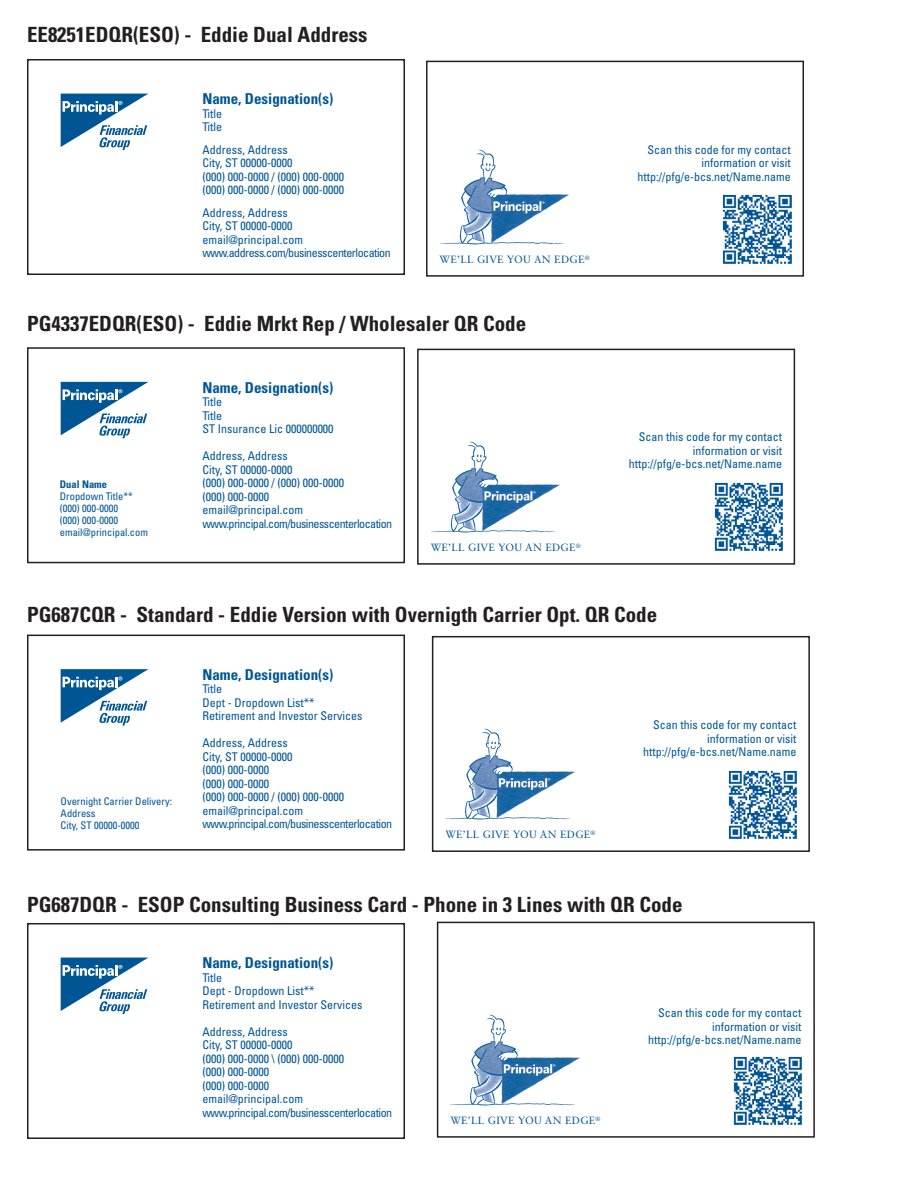
<style>
.page{position:relative;width:918px;height:1188px;background:#fff}
.page>*{position:absolute;margin:0;border:0;box-sizing:border-box;transform-origin:0 0}
.t1{font:700 condensed 21px "Univers LT Std";color:#231f20}
.t2{font:700 condensed 15px "Univers LT Std";color:#005595}
.t3{font:condensed 12px/13.5px "Univers LT Std";color:#005595}
.t4{font:condensed 10.5px/12px "Univers LT Std";color:#005595}
.t5{font:10.5px "Sabon LT Std";letter-spacing:.03em;color:#005595}
.t6{font:700 condensed 10.5px "Univers LT Std";color:#005595}
</style>
<div class="page">
<div style="left:27px;top:59px;width:378px;height:216px;border:2px solid #231f20"></div>
<svg style="left:61px;top:94px;width:87px;height:56px"></svg>
<div style="left:426px;top:61px;width:378px;height:216px;border:2px solid #231f20"></div>
<img style="left:440px;top:150px;width:129px;height:95px">
<img style="left:722px;top:194px;width:70px;height:70px">
<div style="left:27px;top:347px;width:378px;height:216px;border:2px solid #231f20"></div>
<svg style="left:61px;top:382px;width:87px;height:56px"></svg>
<div style="left:417px;top:349px;width:378px;height:216px;border:2px solid #231f20"></div>
<img style="left:431px;top:441px;width:129px;height:92px">
<img style="left:714px;top:482px;width:69px;height:69px">
<div style="left:27px;top:635px;width:378px;height:216px;border:2px solid #231f20"></div>
<svg style="left:61px;top:669px;width:87px;height:57px"></svg>
<div style="left:432px;top:636px;width:378px;height:216px;border:2px solid #231f20"></div>
<img style="left:445px;top:729px;width:130px;height:91px">
<img style="left:728px;top:770px;width:69px;height:69px">
<div style="left:437px;top:922px;width:378px;height:216px;border:2px solid #231f20"></div>
<img style="left:733px;top:1056px;width:69px;height:69px">
<img style="left:450px;top:1014px;width:130px;height:92px">
<div style="left:27px;top:923px;width:378px;height:216px;border:2px solid #231f20"></div>
<svg style="left:61px;top:958px;width:87px;height:56px"></svg>
<h1 class="t1" style="left:27px;top:22px;width:342px">EE8251EDQR(ESO) - Eddie Dual Address</h1>
<p class="t2" style="left:202px;top:90px;width:132px">Name, Designation(s)</p>
<p class="t3" style="left:202px;top:107px;width:21px">Title<br>Title</p>
<p class="t3" style="left:202px;top:143px;width:143px">Address, Address<br>City, ST 00000-0000<br>(000) 000-0000 / (000) 000-0000 (000) 000-0000 / (000) 000-0000</p>
<p class="t3" style="left:202px;top:206px;width:190px">Address, Address<br>City, ST 00000-0000 email@principal.com www.address.com/businesscenterlocation</p>
<p class="t5" style="left:440px;top:253px;width:152px">WE’LL GIVE YOU AN EDGE<sup>®</sup></p>
<h1 class="t1" style="left:27px;top:311px;width:501px">PG4337EDQR(ESO) - Eddie Mrkt Rep / Wholesaler QR Code</h1>
<p class="t6" style="left:60px;top:478px;width:49px">Dual Name</p>
<p class="t4" style="left:60px;top:490px;width:90px">Dropdown Title** (000) 000-0000<br>(000) 000-0000 email@principal.com</p>
<p class="t2" style="left:202px;top:378px;width:132px">Name, Designation(s)</p>
<p class="t3" style="left:202px;top:395px;width:133px">Title<br>Title<br>ST Insurance Lic 000000000</p>
<p class="t3" style="left:202px;top:449px;width:191px">Address, Address<br>City, ST 00000-0000<br>(000) 000-0000 / (000) 000-0000<br>(000) 000-0000<br>email@principal.com www.principal.com/businesscenterlocation</p>
<p class="t5" style="left:431px;top:541px;width:152px">WE’LL GIVE YOU AN EDGE<sup>®</sup></p>
<p class="t3" style="left:637px;top:143px;width:155px;text-align:right">Scan this code for my contact information or visit http://pfg/e-bcs.net/Name.name</p>
<p class="t3" style="left:629px;top:430px;width:155px;text-align:right">Scan this code for my contact information or visit http://pfg/e-bcs.net/Name.name</p>
<h1 class="t1" style="left:27px;top:602px;width:632px">PG687CQR - Standard - Eddie Version with Overnigth Carrier Opt. QR Code</h1>
<p class="t4" style="left:61px;top:796px;width:113px">Overnight Carrier Delivery:<br>Address<br>City, ST 00000-0000</p>
<p class="t2" style="left:202px;top:665px;width:132px">Name, Designation(s)</p>
<p class="t3" style="left:202px;top:682px;width:161px">Title<br>Dept - Dropdown List**<br>Retirement and Investor Services</p>
<p class="t3" style="left:202px;top:736px;width:191px">Address, Address<br>City, ST 00000-0000<br>(000) 000-0000<br>(000) 000-0000<br>(000) 000-0000 / (000) 000-0000 email@principal.com www.principal.com/businesscenterlocation</p>
<p class="t5" style="left:445px;top:828px;width:152px">WE’LL GIVE YOU AN EDGE<sup>®</sup></p>
<p class="t3" style="left:643px;top:718px;width:155px;text-align:right">Scan this code for my contact information or visit http://pfg/e-bcs.net/Name.name</p>
<h1 class="t1" style="left:27px;top:892px;width:657px">PG687DQR - ESOP Consulting Business Card - Phone in 3 Lines with QR Code</h1>
<p class="t2" style="left:202px;top:954px;width:132px">Name, Designation(s)</p>
<p class="t3" style="left:202px;top:971px;width:161px">Title<br>Dept - Dropdown List**<br>Retirement and Investor Services</p>
<p class="t3" style="left:202px;top:1025px;width:191px">Address, Address<br>City, ST 00000-0000<br>(000) 000-0000 \ (000) 000-0000<br>(000) 000-0000<br>(000) 000-0000<br>email@principal.com www.principal.com/businesscenterlocation</p>
<p class="t5" style="left:450px;top:1114px;width:152px">WE’LL GIVE YOU AN EDGE<sup>®</sup></p>
<p class="t3" style="left:648px;top:1006px;width:155px;text-align:right">Scan this code for my contact information or visit http://pfg/e-bcs.net/Name.name</p>
</div>
